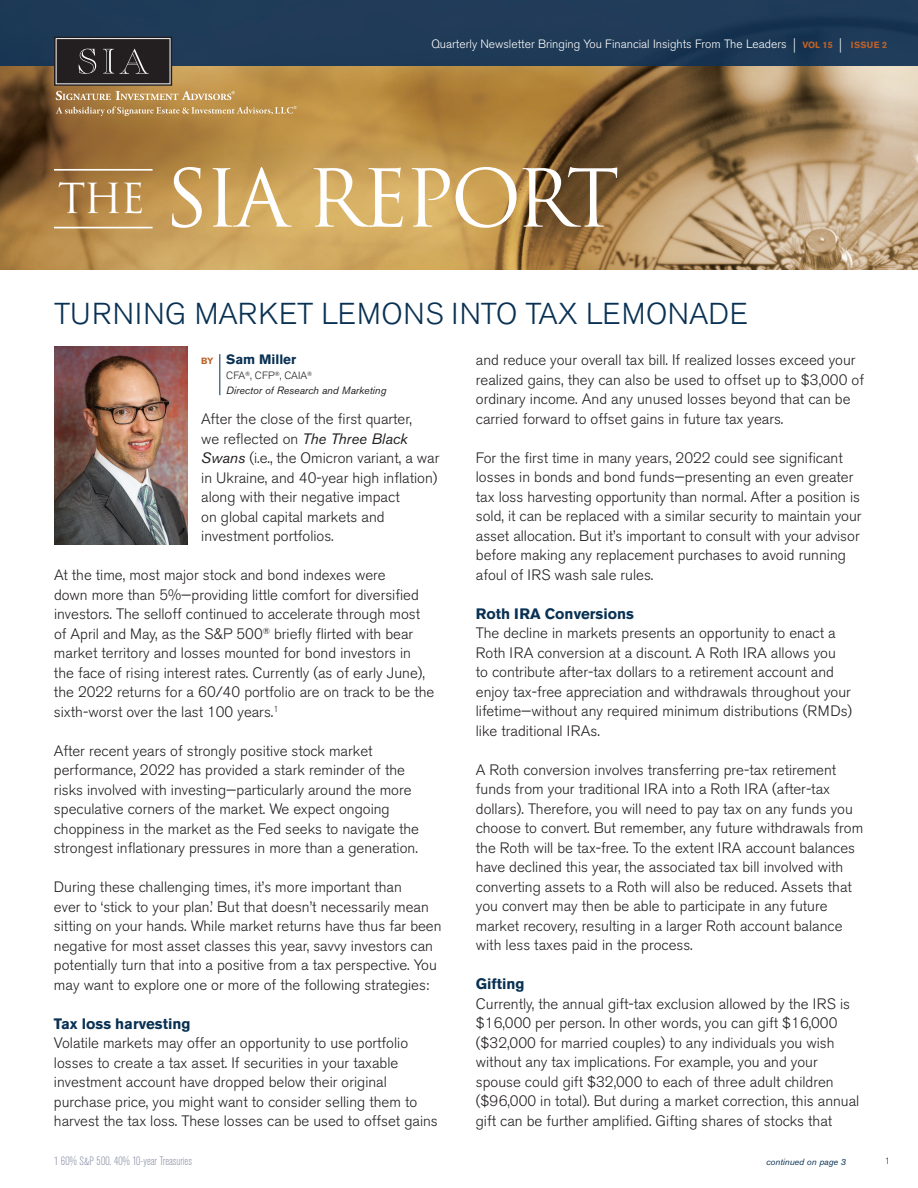
<style>
.page{position:relative;width:918px;height:1188px;background:#fff}
.page>*{position:absolute;margin:0;border:0;box-sizing:border-box;transform-origin:0 0}
.t1{font:77.55px "Trajan";letter-spacing:-.05em;color:#fff}
.t2{font:300 30px "Akzidenz Grotesk BE";letter-spacing:.02em;color:#093153}
.t3{font:300 15px/19.5px "Akzidenz Grotesk BE";color:#231f20}
.t4{font:700 15px "Akzidenz Grotesk BE";color:#093153}
.t5{font:700 13.5px "Akzidenz Grotesk BE";color:#093153}
.t6{font:300 12px "Akzidenz Grotesk BE";color:#fff}
.t7{font:300 condensed 12px "Akzidenz Grotesk BE";color:#898da2}
.t8{font:italic 10.5px/15px "Akzidenz Grotesk BE";color:#231f20}
.t9{font:italic 9px "Akzidenz Grotesk BE";color:#093153}
.t10{font:300 9px "Akzidenz Grotesk BE";color:#231f20}
.s1{font-size:14.4px}
.s2{font-weight:700;font-size:9px;color:#bd6128}
.s3{font-size:9px;color:#bd6128}
.s4{font-weight:300;font-style:normal}
.s5{font-weight:400;font-style:italic}
</style>
<div class="page">
<hr style="left:220px;top:354px;width:1px;height:41px;background:#093153">
<img style="left:54px;top:347px;width:134px;height:197px">
<img style="left:0;top:66px;width:918px;height:204px">
<div style="left:0;top:0;width:918px;height:66px;background:#1f3b58"></div>
<hr style="left:54px;top:169px;width:99px;height:2px;background:#fff">
<hr style="left:54px;top:227px;width:99px;height:1px;background:#fff">
<svg style="left:56px;top:106px;width:241px;height:10px;background:#bd9861"></svg>
<svg style="left:54px;top:37px;width:181px;height:63px;background:#635849"></svg>
<p class="t6" style="left:431px;top:37px;width:457px">Quarterly Newsletter Bringing You Financial Insights From The Leaders <span class="s1">|</span> <span class="s2">VOL 15</span> <span class="s1">|</span> <span class="s2">ISSUE 2</span></p>
<h1 class="t1" style="left:58px;top:152px;width:563px"><sup>THE</sup> SIA REPORT</h1>
<h2 class="t2" style="left:54px;top:297px;width:696px">TURNING MARKET LEMONS INTO TAX LEMONADE</h2>
<p class="t5" style="left:201px;top:352px;width:96px"><span class="s3">BY</span> Sam Miller</p>
<p class="t8" style="left:226px;top:368px;width:162px"><span class="s4">CFA</span><sup>®</sup><span class="s4">, CFP</span><sup>®</sup><span class="s4">, CAIA</span><sup>®<br></sup>Director of Research and Marketing</p>
<p class="t3" style="left:201px;top:410px;width:240px">After the close of the first quarter,<br>we reflected on <span class="s5">The Three Black Swans</span> (i.e., the Omicron variant, a war in Ukraine, and 40-year high inflation) along with their negative impact<br>on global capital markets and investment portfolios.</p>
<p class="t3" style="left:54px;top:566px;width:382px">At the time, most major stock and bond indexes were<br>down more than 5%—providing little comfort for diversified investors. The selloff continued to accelerate through most of April and May, as the S&amp;P 500<sup>®</sup> briefly flirted with bear market territory and losses mounted for bond investors in the face of rising interest rates. Currently (as of early June), the 2022 returns for a 60/40 portfolio are on track to be the sixth-worst over the last 100 years.<sup>1</sup></p>
<p class="t3" style="left:54px;top:741px;width:367px">After recent years of strongly positive stock market performance, 2022 has provided a stark reminder of the risks involved with investing—particularly around the more speculative corners of the market. We expect ongoing choppiness in the market as the Fed seeks to navigate the strongest inflationary pressures in more than a generation.</p>
<p class="t3" style="left:54px;top:878px;width:389px">During these challenging times, it’s more important than<br>ever to ‘stick to your plan.’ But that doesn’t necessarily mean sitting on your hands. While market returns have thus far been negative for most asset classes this year, savvy investors can potentially turn that into a positive from a tax perspective. You may want to explore one or more of the following strategies:</p>
<p class="t4" style="left:54px;top:1015px;width:138px">Tax loss harvesting</p>
<p class="t3" style="left:54px;top:1034px;width:385px">Volatile markets may offer an opportunity to use portfolio losses to create a tax asset. If securities in your taxable investment account have dropped below their original purchase price, you might want to consider selling them to harvest the tax loss. These losses can be used to offset gains</p>
<p class="t3" style="left:476px;top:351px;width:390px">and reduce your overall tax bill. If realized losses exceed your realized gains, they can also be used to offset up to $3,000 of ordinary income. And any unused losses beyond that can be carried forward to offset gains in future tax years.</p>
<p class="t3" style="left:476px;top:448px;width:387px">For the first time in many years, 2022 could see significant losses in bonds and bond funds—presenting an even greater tax loss harvesting opportunity than normal. After a position is sold, it can be replaced with a similar security to maintain your asset allocation. But it’s important to consult with your advisor before making any replacement purchases to avoid running afoul of IRS wash sale rules.</p>
<p class="t4" style="left:476px;top:605px;width:160px">Roth IRA Conversions</p>
<p class="t3" style="left:476px;top:624px;width:378px">The decline in markets presents an opportunity to enact a Roth IRA conversion at a discount. A Roth IRA allows you<br>to contribute after-tax dollars to a retirement account and enjoy tax-free appreciation and withdrawals throughout your lifetime—without any required minimum distributions (RMDs) like traditional IRAs.</p>
<p class="t3" style="left:476px;top:760px;width:389px">A Roth conversion involves transferring pre-tax retirement funds from your traditional IRA into a Roth IRA (after-tax dollars). Therefore, you will need to pay tax on any funds you choose to convert. But remember, any future withdrawals from the Roth will be tax-free. To the extent IRA account balances have declined this year, the associated tax bill involved with converting assets to a Roth will also be reduced. Assets that you convert may then be able to participate in any future market recovery, resulting in a larger Roth account balance with less taxes paid in the process.</p>
<p class="t4" style="left:476px;top:975px;width:50px">Gifting</p>
<p class="t3" style="left:476px;top:994px;width:385px">Currently, the annual gift-tax exclusion allowed by the IRS is $16,000 per person. In other words, you can gift $16,000 ($32,000 for married couples) to any individuals you wish without any tax implications. For example, you and your spouse could gift $32,000 to each of three adult children ($96,000 in total). But during a market correction, this annual gift can be further amplified. Gifting shares of stocks that</p>
<p class="t7" style="left:54px;top:1154px;width:139px">1 60% S&amp;P 500, 40% 10-year Treasuries</p>
<p class="t9" style="left:766px;top:1156px;width:82px">continued on page 3</p>
<p class="t10" style="left:885px;top:1156px;width:7px">1</p>
</div>
